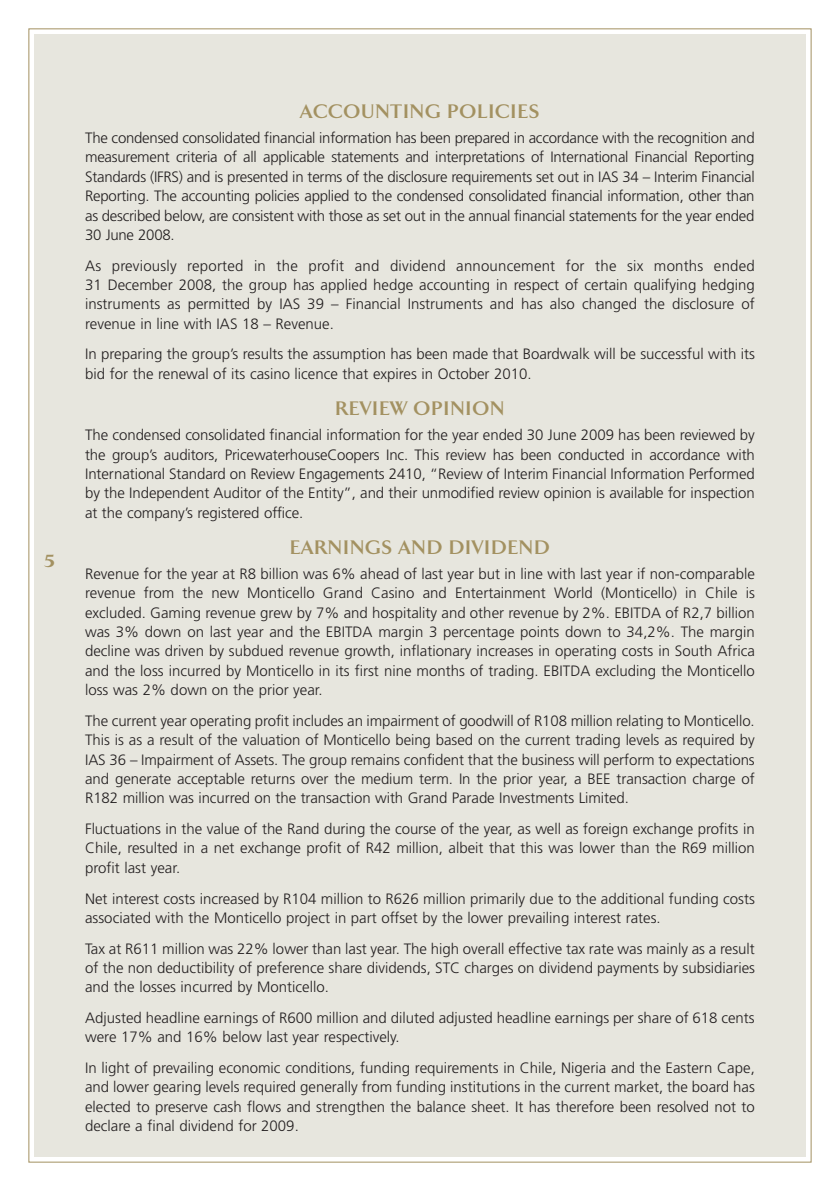
<style>
.page{position:relative;width:840px;height:1191px;background:#fff}
.page>*{position:absolute;margin:0;border:0;box-sizing:border-box;transform-origin:0 0}
.t1{font:700 20px "Arrow";letter-spacing:.06em;color:#a39161;scale:1.05 1}
.t2{font:700 18px "Arrow";color:#a39161;scale:1.3 1}
.t3{font:300 15px/19.4px "Frutiger";color:#231f20;text-align:justify}
</style>
<div class="page">
<div style="left:34px;top:34px;width:771px;height:1123px;background:#e7e6de"></div>
<p class="t2" style="left:45px;top:553px;width:9px">5</p>
<h1 class="t1" style="left:300px;top:103px;width:229px">ACCOUNTING POLICIES</h1>
<p class="t3" style="left:85px;top:129px;width:670px">The condensed consolidated financial information has been prepared in accordance with the recognition and measurement criteria of all applicable statements and interpretations of International Financial Reporting Standards (IFRS) and is presented in terms of the disclosure requirements set out in IAS 34 – Interim Financial Reporting. The accounting policies applied to the condensed consolidated financial information, other than as described below, are consistent with those as set out in the annual financial statements for the year ended 30 June 2008.</p>
<p class="t3" style="left:85px;top:257px;width:670px">As previously reported in the profit and dividend announcement for the six months ended 31 December 2008, the group has applied hedge accounting in respect of certain qualifying hedging instruments as permitted by IAS 39 – Financial Instruments and has also changed the disclosure of revenue in line with IAS 18 – Revenue.</p>
<p class="t3" style="left:85px;top:346px;width:670px">In preparing the group’s results the assumption has been made that Boardwalk will be successful with its bid for the renewal of its casino licence that expires in October 2010.</p>
<h1 class="t1" style="left:335px;top:400px;width:162px">REVIEW OPINION</h1>
<p class="t3" style="left:85px;top:426px;width:671px">The condensed consolidated financial information for the year ended 30 June 2009 has been reviewed by the group’s auditors, PricewaterhouseCoopers Inc. This review has been conducted in accordance with International Standard on Review Engagements 2410, “Review of Interim Financial Information Performed by the Independent Auditor of the Entity”, and their unmodified review opinion is available for inspection at the company’s registered office.</p>
<h1 class="t1" style="left:290px;top:539px;width:248px">EARNINGS AND DIVIDEND</h1>
<p class="t3" style="left:85px;top:565px;width:670px">Revenue for the year at R8 billion was 6% ahead of last year but in line with last year if non-comparable revenue from the new Monticello Grand Casino and Entertainment World (Monticello) in Chile is excluded. Gaming revenue grew by 7% and hospitality and other revenue by 2%. EBITDA of R2,7 billion was 3% down on last year and the EBITDA margin 3 percentage points down to 34,2%. The margin decline was driven by subdued revenue growth, inflationary increases in operating costs in South Africa and the loss incurred by Monticello in its first nine months of trading. EBITDA excluding the Monticello loss was 2% down on the prior year.</p>
<p class="t3" style="left:85px;top:712px;width:670px">The current year operating profit includes an impairment of goodwill of R108 million relating to Monticello.<br>This is as a result of the valuation of Monticello being based on the current trading levels as required by IAS 36 – Impairment of Assets. The group remains confident that the business will perform to expectations and generate acceptable returns over the medium term. In the prior year, a BEE transaction charge of R182 million was incurred on the transaction with Grand Parade Investments Limited.</p>
<p class="t3" style="left:85px;top:820px;width:670px">Fluctuations in the value of the Rand during the course of the year, as well as foreign exchange profits in Chile, resulted in a net exchange profit of R42 million, albeit that this was lower than the R69 million profit last year.</p>
<p class="t3" style="left:85px;top:889px;width:670px">Net interest costs increased by R104 million to R626 million primarily due to the additional funding costs associated with the Monticello project in part offset by the lower prevailing interest rates.</p>
<p class="t3" style="left:85px;top:939px;width:671px">Tax at R611 million was 22% lower than last year. The high overall effective tax rate was mainly as a result of the non deductibility of preference share dividends, STC charges on dividend payments by subsidiaries and the losses incurred by Monticello.</p>
<p class="t3" style="left:85px;top:1009px;width:670px">Adjusted headline earnings of R600 million and diluted adjusted headline earnings per share of 618 cents were 17% and 16% below last year respectively.</p>
<p class="t3" style="left:85px;top:1059px;width:670px">In light of prevailing economic conditions, funding requirements in Chile, Nigeria and the Eastern Cape, and lower gearing levels required generally from funding institutions in the current market, the board has elected to preserve cash flows and strengthen the balance sheet. It has therefore been resolved not to declare a final dividend for 2009.</p>
</div>
